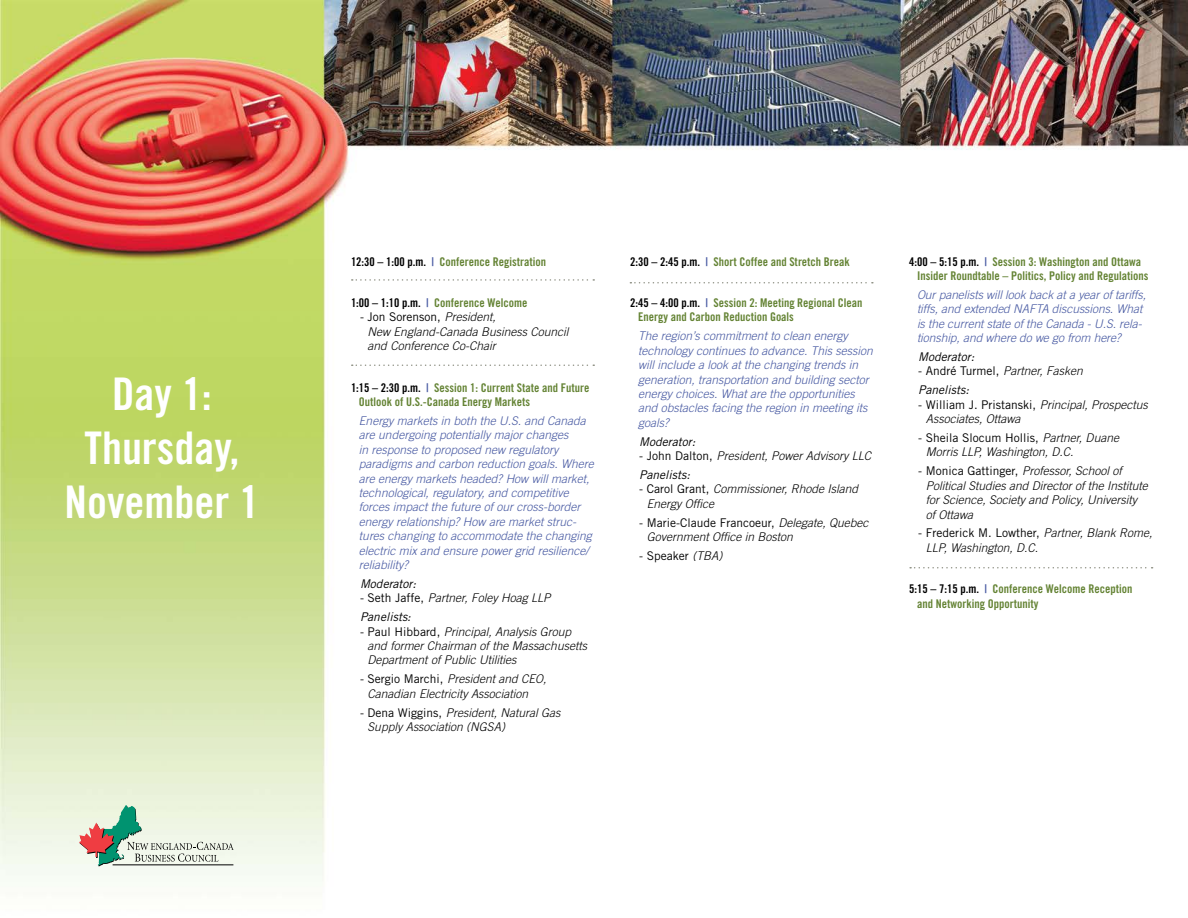
<style>
.page{position:relative;width:1188px;height:918px;background:#fff}
.page>*{position:absolute;margin:0;border:0;box-sizing:border-box;transform-origin:0 0}
.t1{font:45px/54px "Trade Gothic Bold Cond Twenty";color:#fff;text-align:center}
.t2{font:italic 300 12px/14.4px "Trade Gothic";color:#000}
.t3{font:italic 300 12px/14.4px "Trade Gothic";color:#4759a2}
.t4{font:12px/14.4px "Trade Gothic Bold Cond Twenty";color:#648334}
.t5{font:italic 12px "Trade Gothic";color:#000}
.t6{font:12px "Trade Gothic";color:#000}
.s1{color:#000}
.s2{color:#4759a2}
.s3{font-weight:400;font-style:normal}
.s4{font-weight:400}
.s5{font-weight:300;font-style:italic}
</style>
<div class="page">
<img style="left:0;top:0;width:1188px;height:881px">
<svg style="left:79px;top:805px;width:155px;height:62px;background:#cbd3c4"></svg>
<hr style="left:113px;top:865px;width:120px;height:1px;background:#000">
<svg style="left:352px;top:279px;width:242px;height:2px"></svg>
<svg style="left:352px;top:364px;width:242px;height:2px"></svg>
<svg style="left:630px;top:282px;width:243px;height:2px"></svg>
<svg style="left:910px;top:567px;width:243px;height:1px"></svg>
<h1 class="t1" style="left:65px;top:366px;width:196px">Day 1:<br>Thursday,<br>November 1</h1>
<p class="t4" style="left:351px;top:254px;width:197px"><span class="s1">12:30 – 1:00 p.m.</span> <span class="s2">|</span> Conference Registration</p>
<p class="t4" style="left:351px;top:296px;width:178px"><span class="s1">1:00 – 1:10 p.m.</span> <span class="s2">|</span> Conference Welcome</p>
<p class="t2" style="left:368px;top:310px;width:202px;text-indent:-8px"><span class="s3">- Jon Sorenson,</span> President,<br>New England-Canada Business Council and Conference Co-Chair</p>
<p class="t4" style="left:359px;top:380px;width:232px;text-indent:-8px"><span class="s1">1:15 – 2:30 p.m.</span> <span class="s2">|</span> Session 1: Current State and Future<br>Outlook of U.S.-Canada Energy Markets</p>
<p class="t3" style="left:359px;top:413px;width:236px">Energy markets in both the U.S. and Canada are undergoing potentially major changes<br>in response to proposed new regulatory paradigms and carbon reduction goals. Where are energy markets headed? How will market, technological, regulatory, and competitive forces impact the future of our cross-border energy relationship? How are market struc&shy;tures changing to accommodate the changing electric mix and ensure power grid resilience/ reliability?</p>
<p class="t5" style="left:360px;top:576px;width:58px">Moderator:</p>
<p class="t2" style="left:360px;top:588px;width:192px;line-height:18.9px"><span class="s3">- Seth Jaffe,</span> Partner, Foley Hoag LLP<br><span class="s4">Panelists:</span></p>
<p class="t2" style="left:368px;top:624px;width:221px;text-indent:-8px"><span class="s3">- Paul Hibbard,</span> Principal, Analysis Group and former Chairman of the Massachusetts<br>Department of Public Utilities</p>
<p class="t2" style="left:368px;top:672px;width:181px;text-indent:-8px"><span class="s3">- Sergio Marchi,</span> President and CEO,<br>Canadian Electricity Association</p>
<p class="t2" style="left:368px;top:705px;width:194px;text-indent:-8px"><span class="s3">- Dena Wiggins,</span> President, Natural Gas<br>Supply Association (NGSA)</p>
<p class="t4" style="left:630px;top:254px;width:221px"><span class="s1">2:30 – 2:45 p.m.</span> <span class="s2">|</span> Short Coffee and Stretch Break</p>
<p class="t4" style="left:638px;top:296px;width:226px;text-indent:-8px"><span class="s1">2:45 – 4:00 p.m.</span> <span class="s2">|</span> Session 2: Meeting Regional Clean<br>Energy and Carbon Reduction Goals</p>
<p class="t3" style="left:638px;top:329px;width:236px">The region’s commitment to clean energy technology continues to advance. This session will include a look at the changing trends in generation, transportation and building sector energy choices. What are the opportunities and obstacles facing the region in meeting its goals?</p>
<p class="t5" style="left:639px;top:434px;width:58px">Moderator:</p>
<p class="t2" style="left:639px;top:446px;width:233px;line-height:18.9px"><span class="s3">- John Dalton,</span> President, Power Advisory LLC<br><span class="s4">Panelists:</span></p>
<p class="t2" style="left:647px;top:482px;width:213px;text-indent:-8px"><span class="s3">- Carol Grant,</span> Commissioner, Rhode Island<br>Energy Office</p>
<p class="t2" style="left:647px;top:515px;width:223px;text-indent:-8px"><span class="s3">- Marie-Claude Francoeur,</span> Delegate, Quebec<br>Government Office in Boston</p>
<p class="t6" style="left:639px;top:548px;width:85px">- Speaker <span class="s5">(TBA)</span></p>
<p class="t4" style="left:917px;top:254px;width:233px;text-indent:-8px"><span class="s1">4:00 – 5:15 p.m.</span> <span class="s2">|</span> Session 3: Washington and Ottawa<br>Insider Roundtable – Politics, Policy and Regulations</p>
<p class="t3" style="left:917px;top:287px;width:231px">Our panelists will look back at a year of tariffs, tiffs, and extended NAFTA discussions. What is the current state of the Canada - U.S. rela&shy;tionship, and where do we go from here?</p>
<p class="t5" style="left:918px;top:350px;width:58px">Moderator:</p>
<p class="t2" style="left:918px;top:362px;width:166px;line-height:18.9px"><span class="s3">- André Turmel,</span> Partner, Fasken<br><span class="s4">Panelists:</span></p>
<p class="t2" style="left:926px;top:397px;width:224px;text-indent:-8px"><span class="s3">- William J. Pristanski,</span> Principal, Prospectus<br>Associates, Ottawa</p>
<p class="t2" style="left:926px;top:430px;width:195px;text-indent:-8px"><span class="s3">- Sheila Slocum Hollis,</span> Partner, Duane<br>Morris LLP, Washington, D.C.</p>
<p class="t2" style="left:926px;top:464px;width:224px;text-indent:-8px"><span class="s3">- Monica Gattinger,</span> Professor, School of Political Studies and Director of the Institute for Science, Society and Policy, University of Ottawa</p>
<p class="t2" style="left:926px;top:526px;width:228px;text-indent:-8px"><span class="s3">- Frederick M. Lowther,</span> Partner, Blank Rome,<br>LLP, Washington, D.C.</p>
<p class="t4" style="left:917px;top:582px;width:217px;text-indent:-8px"><span class="s1">5:15 – 7:15 p.m.</span> <span class="s2">|</span> Conference Welcome Reception and Networking Opportunity</p>
</div>
